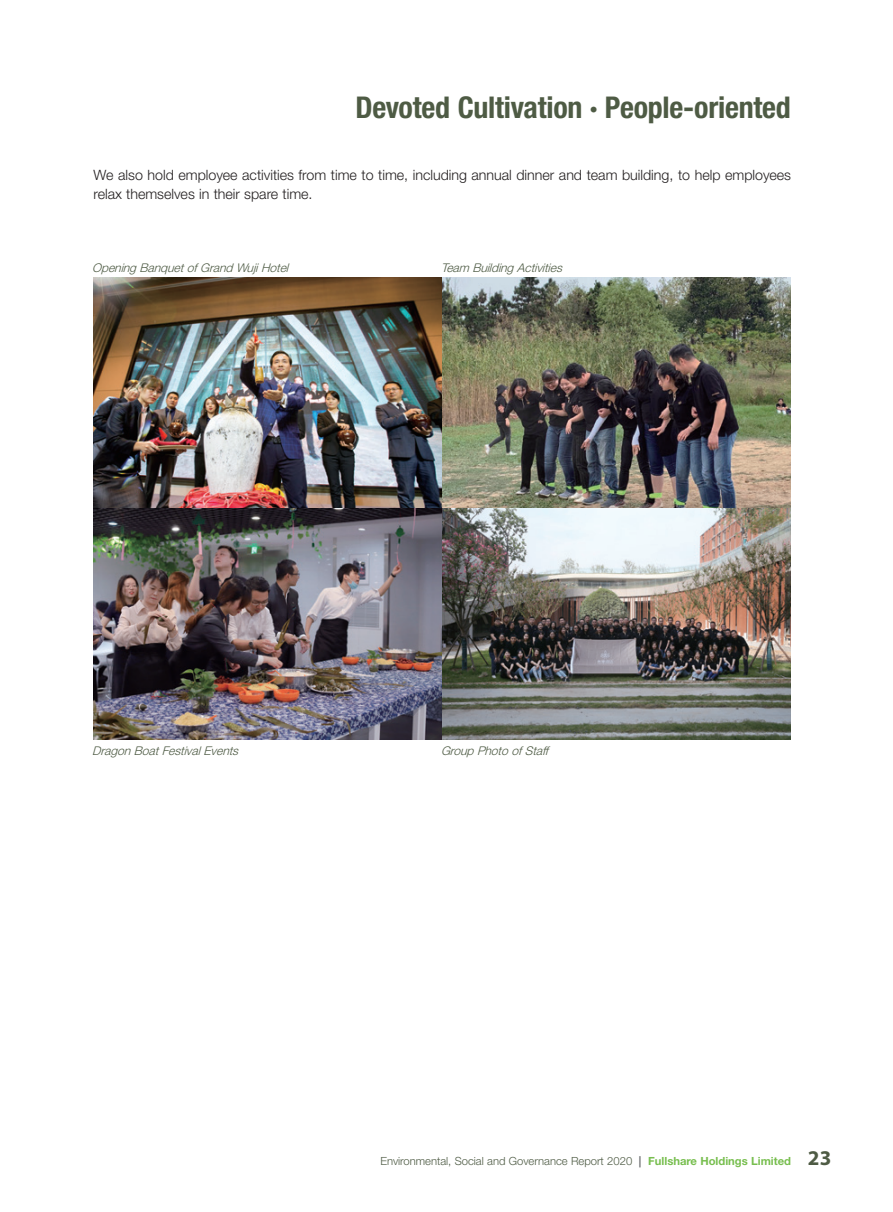
<style>
.page{position:relative;width:893px;height:1212px;background:#fff}
.page>*{position:absolute;margin:0;border:0;box-sizing:border-box;transform-origin:0 0}
.t1{font:700 condensed 30px "Helvetica Neue LT Std";letter-spacing:-.01em;color:#4e5b44}
.Body_Text{font:300 14.25px/18.8px "Helvetica Neue LT Std";color:#231f20}
.Body_Text-2{font:italic 300 12px "Helvetica Neue LT Std";color:#4e5b44}
.t2{font:300 11.25px "Helvetica Neue LT Std";color:#4e5b44}
.s1{font-weight:700;color:#6c6d70}
.s2{font-weight:700;color:#77be4e}
.s3{font-family:"Myriad Pro";font-weight:700;font-size:21px}
</style>
<div class="page">
<img style="left:94px;top:278px;width:697px;height:462px">
<h1 class="t1" style="left:356px;top:89px;width:437px">Devoted Cultivation · People-oriented</h1>
<p class="Body_Text" style="left:94px;top:166px;width:699px">We also hold employee activities from time to time, including annual dinner and team building, to help employees relax themselves in their spare time.</p>
<p class="Body_Text-2" style="left:92px;top:260px;width:201px">OpeningBanquetofGrandWujiHotel</p>
<p class="Body_Text-2" style="left:441px;top:260px;width:126px">Team BuildingActivities</p>
<p class="Body_Text-2" style="left:92px;top:743px;width:151px">DragonBoatFestivalEvents</p>
<p class="Body_Text-2" style="left:441px;top:743px;width:112px">GroupPhotoofStaff</p>
<p class="t2" style="left:380px;top:1154px;width:452px">Environmental, Social and Governance Report 2020 <span class="s1">|</span> <span class="s2">Fullshare Holdings Limited</span> <span class="s3">23</span></p>
</div>
